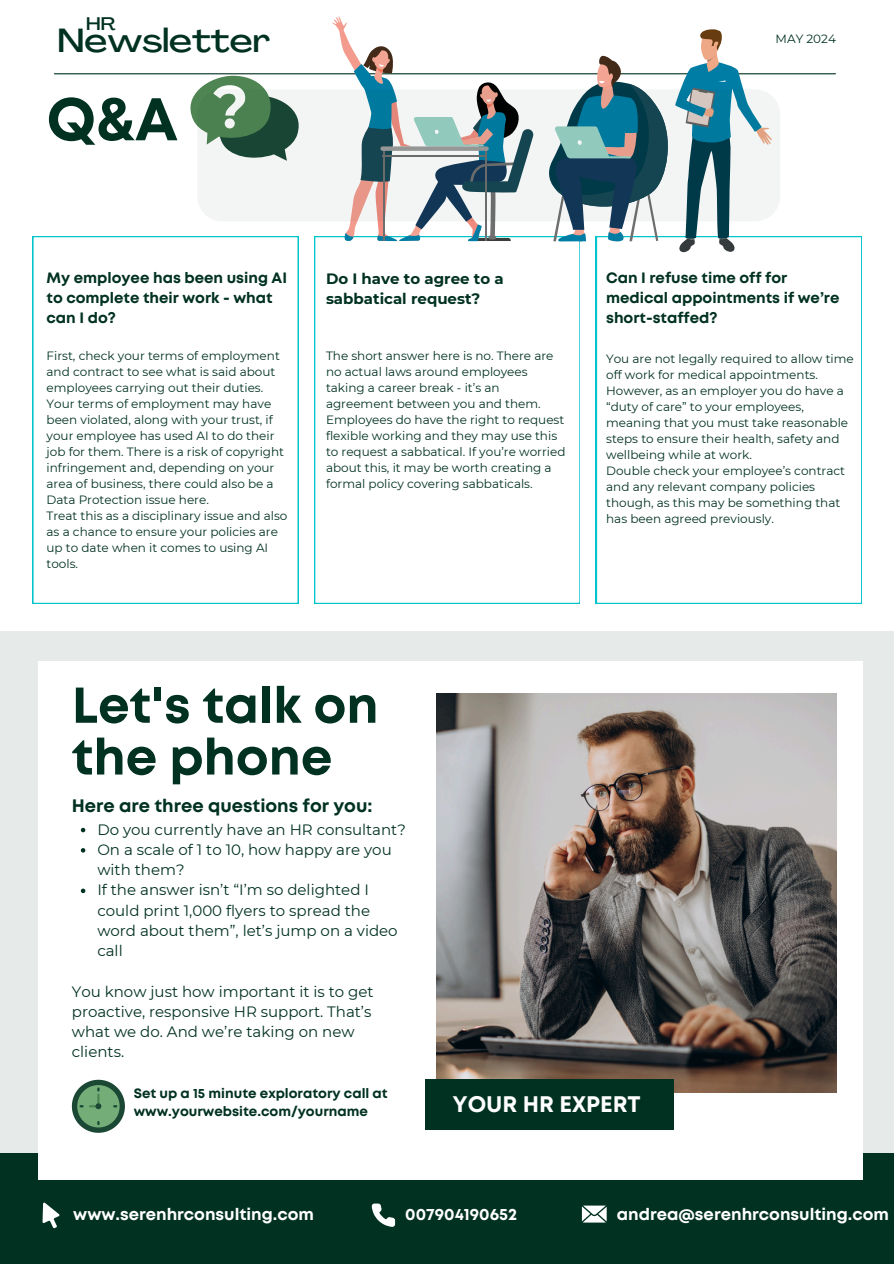
<style>
.page{position:relative;width:894px;height:1264px;background:#fff}
.page>*{position:absolute;margin:0;border:0;box-sizing:border-box;transform-origin:0 0}
.t1{font:700 60px "Mont";color:#013120}
.t2{font:700 50.25px/51.8px "Mont";color:#013120}
.t3{font:500 expanded 33px "Agrandir";color:#013120}
.t4{font:700 22.5px "Mont";color:#fff}
.t5{font:700 18px "Mont";color:#013120}
.t6{font:500 expanded 18px "Agrandir";color:#013120}
.t7{font:700 16.5px "Mont";color:#fff}
.t8{font:15px/20.2px "Montserrat";color:#013120}
.t9{font:700 15px/20px "Mont";color:#013120}
.t10{font:700 15px/20px "Montserrat";color:#013120}
.t11{font:700 13.5px "Mont";color:#013120}
.t12{font:12px/16px "Montserrat";color:#013120}
</style>
<div class="page">
<hr style="left:54px;top:73px;width:781px;height:1px;background:#013120">
<div style="left:0;top:631px;width:893px;height:523px;background:#e6eae9"></div>
<div style="left:0;top:1152px;width:893px;height:111px;background:#013120"></div>
<div style="left:38px;top:661px;width:823px;height:518px;background:#fff"></div>
<svg style="left:72px;top:1079px;width:53px;height:53px"></svg>
<img style="left:436px;top:693px;width:399px;height:399px">
<div style="left:424px;top:1079px;width:249px;height:51px;background:#013120"></div>
<svg style="left:32px;top:236px;width:266px;height:368px"></svg>
<svg style="left:314px;top:236px;width:265px;height:368px"></svg>
<svg style="left:595px;top:236px;width:266px;height:368px"></svg>
<svg style="left:675px;top:29px;width:96px;height:223px"></svg>
<svg style="left:543px;top:55px;width:126px;height:187px"></svg>
<svg style="left:190px;top:76px;width:75px;height:50px"></svg>
<svg style="left:371px;top:1203px;width:24px;height:23px"></svg>
<svg style="left:42px;top:1202px;width:18px;height:26px"></svg>
<svg style="left:581px;top:1205px;width:25px;height:17px"></svg>
<svg style="left:332px;top:16px;width:201px;height:225px"></svg>
<hr style="left:484px;top:150px;width:2px;height:91px;background:#706f6f">
<svg style="left:81px;top:827px;width:4px;height:5px"></svg>
<svg style="left:81px;top:848px;width:4px;height:4px"></svg>
<svg style="left:81px;top:888px;width:4px;height:5px"></svg>
<svg style="left:197px;top:89px;width:583px;height:132px;fill:#f3f5f4"></svg>
<p class="t6" style="left:86px;top:16px;width:31px">HR</p>
<p class="t3" style="left:58px;top:27px;width:214px">Newsletter</p>
<p class="t1" style="left:47px;top:97px;width:133px">Q&amp;A</p>
<p class="t12" style="left:775px;top:31px;width:62px">MAY 2024</p>
<p class="t9" style="left:47px;top:268px;width:242px">My employee has been using AI to complete their work - what can I do?</p>
<p class="t12" style="left:47px;top:347px;width:239px">First, check your terms of employment and contract to see what is said about employees carrying out their duties.<br>Your terms of employment may have been violated, along with your trust, if your employee has used AI to do their job for them. There is a risk of copyright infringement and, depending on your area of business, there could also be a Data Protection issue here.</p>
<p class="t12" style="left:47px;top:507px;width:242px">Treat this as a disciplinary issue and also as a chance to ensure your policies are up to date when it comes to using AI tools.</p>
<p class="t10" style="left:326px;top:268px;width:179px">Do I have to agree to a sabbatical request?</p>
<h2 class="t12" style="left:326px;top:347px;width:241px">The short answer here is no. There are no actual laws around employees taking a career break - it’s an agreement between you and them.<br>Employees do have the right to request flexible working and they may use this to request a sabbatical. If you’re worried about this, it may be worth creating a formal policy covering sabbaticals.</h2>
<h6 class="t9" style="left:606px;top:268px;width:183px">Can I refuse time off for</h6>
<p class="t9" style="left:606px;top:288px;width:235px">medical appointments if we’re short-staffed?</p>
<p class="t12" style="left:606px;top:350px;width:249px">You are not legally required to allow time off work for medical appointments.<br>However, as an employer you do have a “duty of care” to your employees, meaning that you must take reasonable steps to ensure their health, safety and wellbeing while at work.</p>
<p class="t12" style="left:606px;top:462px;width:240px">Double check your employee’s contract and any relevant company policies though, as this may be something that has been agreed previously.</p>
<p class="t2" style="left:72px;top:683px;width:308px">Let's talk on the phone</p>
<p class="t5" style="left:72px;top:799px;width:302px">Here are three questions for you:</p>
<p class="t8" style="left:97px;top:819px;width:310px">Do you currently have an HR consultant?</p>
<p class="t8" style="left:97px;top:839px;width:296px">On a scale of 1 to 10, how happy are you with them?</p>
<h1 class="t8" style="left:97px;top:879px;width:302px">If the answer isn’t “I’m so delighted I could print 1,000 flyers to spread the word about them”, let’s jump on a video call</h1>
<p class="t8" style="left:72px;top:981px;width:303px">You know just how important it is to get proactive, responsive HR support. That’s what we do. And we’re taking on new clients.</p>
<h3 class="t11" style="left:134px;top:1088px;width:255px">Set up a 15 minute exploratory call at</h3>
<p class="t11" style="left:134px;top:1106px;width:236px">www.yourwebsite.com/yourname</p>
<p class="t4" style="left:452px;top:1095px;width:190px">YOUR HR EXPERT</p>
<p class="t7" style="left:73px;top:1207px;width:242px">www.serenhrconsulting.com</p>
<p class="t7" style="left:405px;top:1207px;width:113px">007904190652</p>
<p class="t7" style="left:616px;top:1207px;width:273px">andrea@serenhrconsulting.com</p>
</div>
